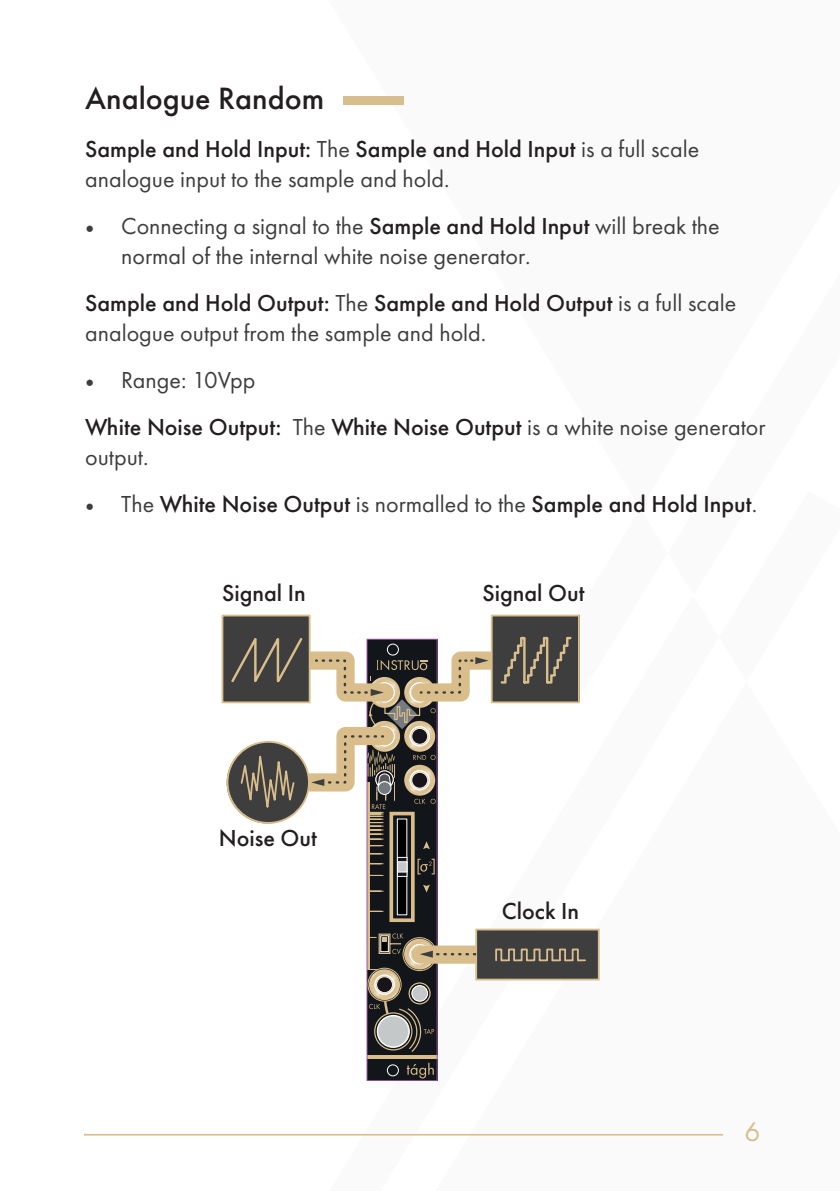
<style>
.page{position:relative;width:840px;height:1191px;background:#fff}
.page>*{position:absolute;margin:0;border:0;box-sizing:border-box;transform-origin:0 0}
.t1{font:500 32px "Futura PT";color:#231f20}
.t2{font:28px "Futura PT";color:#d9be8d}
.t3{font:24px/30px "Futura PT";color:#3e3e3f}
.t4{font:500 24px/30px "Futura PT";color:#231f20}
.s1{font-weight:500;color:#231f20}
.s2{font-family:"Minion Pro"}
.s3{font-weight:400;color:#3e3e3f}
.s4{font-family:"Minion Pro";font-weight:400;color:#3e3e3f}
</style>
<div class="page">
<hr style="left:84px;top:1134px;width:638px;height:1px;background:#d9be8d">
<div style="left:342px;top:97px;width:61px;height:8px;background:#d9be8d"></div>
<div style="left:223px;top:615px;width:87px;height:87px;background:#3e3e3f"></div>
<div style="left:221px;top:614px;width:89px;height:89px;border:2px solid #d9be8c"></div>
<svg style="left:229px;top:614px;width:371px;height:464px"></svg>
<p class="t1" style="left:85px;top:80px;width:240px">Analogue Random</p>
<p class="t3" style="left:85px;top:133px;width:615px"><span class="s1">Sample and Hold Input:</span> The <span class="s1">Sample and Hold Input</span> is a full scale analogue input to the sample and hold.</p>
<p class="t3" style="left:121px;top:210px;width:599px;text-indent:-36px"><span class="s2">•</span> Connecting a signal to the <span class="s1">Sample and Hold Input</span> will break the normal of the internal white noise generator.</p>
<p class="t3" style="left:85px;top:287px;width:652px"><span class="s1">Sample and Hold Output:</span> The <span class="s1">Sample and Hold Output</span> is a full scale analogue output from the sample and hold.</p>
<p class="t3" style="left:85px;top:364px;width:172px"><span class="s2">•</span> Range: 10Vpp</p>
<p class="t4" style="left:85px;top:412px;width:681px">White Noise Output: <span class="s3">The</span> White Noise Output <span class="s3">is a white noise generator output.</span></p>
<p class="t4" style="left:85px;top:489px;width:673px"><span class="s4">•</span> <span class="s3">The</span> White Noise Output <span class="s3">is normalled to the</span> Sample and Hold Input<span class="s3">.</span></p>
<p class="t4" style="left:222px;top:578px;width:85px">Signal In</p>
<p class="t4" style="left:219px;top:823px;width:100px">Noise Out</p>
<p class="t4" style="left:482px;top:578px;width:104px">Signal Out</p>
<p class="t4" style="left:501px;top:895px;width:79px">Clock In</p>
<p class="t2" style="left:743px;top:1115px;width:17px">6</p>
</div>
